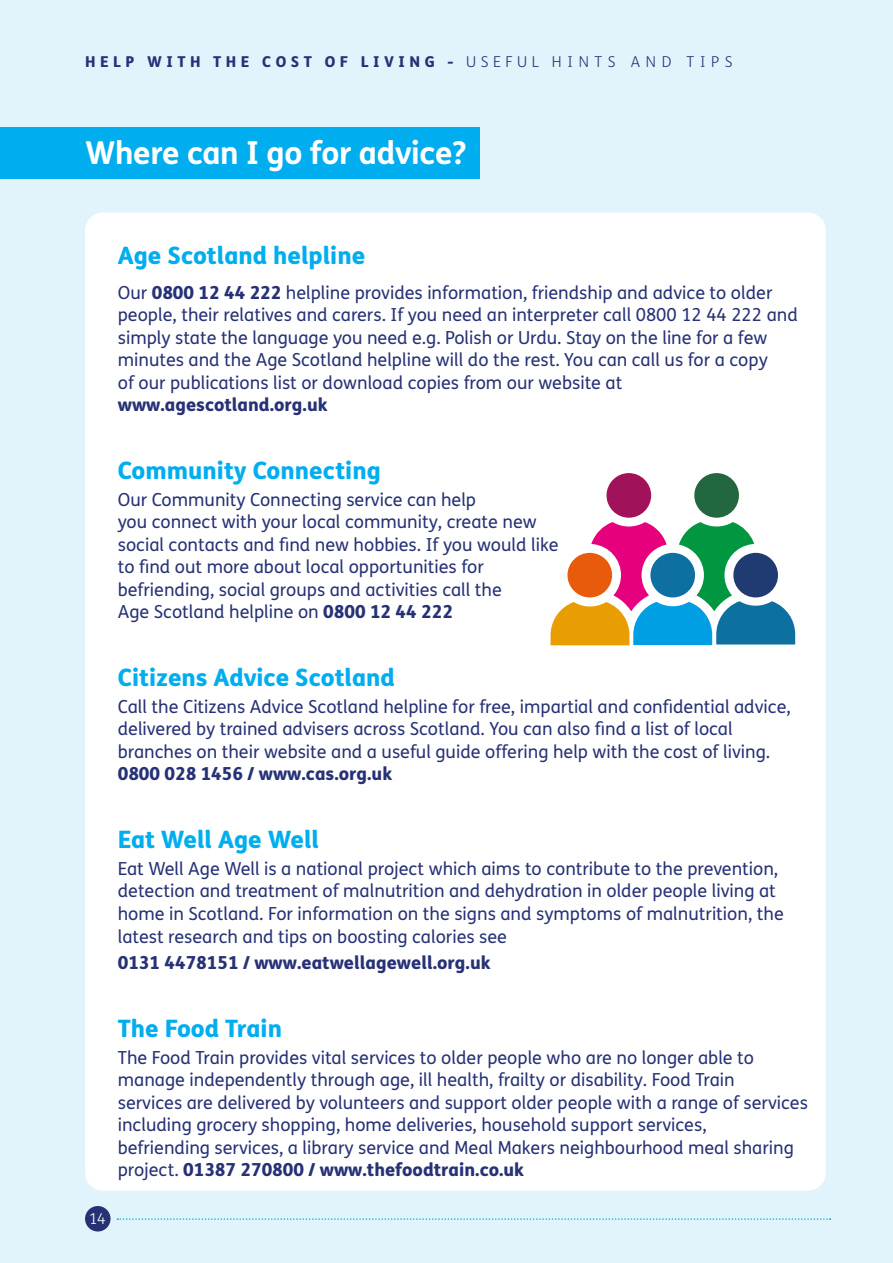
<style>
.page{position:relative;width:893px;height:1263px;background:#e1f4fc}
.page>*{position:absolute;margin:0;border:0;box-sizing:border-box;transform-origin:0 0}
.t1{font:700 31.5px "FS Me";letter-spacing:-.01em;color:#fff}
.t2{font:800 24px "FS Me";color:#00aeef}
.t3{font:18px/22.5px "FS Me";color:#273276}
.t4{font:800 18px "FS Me";color:#273276}
.t5{font:800 15px "FS Me";letter-spacing:.3em;color:#273276}
.t6{font:300 15px "FS Me";color:#fff}
.s1{font-weight:300}
.s2{font-weight:800}
</style>
<div class="page">
<div style="left:0;top:128px;width:479px;height:51px;background:#00aeef"></div>
<div style="left:85px;top:1206px;width:26px;height:25px;background:#273276;border-radius:50%"></div>
<svg style="left:117px;top:1218px;width:713px;height:2px"></svg>
<div style="left:85px;top:213px;width:741px;height:978px;background:#fff;border-radius:18px"></div>
<div style="left:606px;top:473px;width:45px;height:45px;background:#a01259;border-radius:50%"></div>
<div style="left:694px;top:473px;width:45px;height:45px;background:#226740;border-radius:50%"></div>
<svg style="left:551px;top:522px;width:244px;height:123px"></svg>
<p class="t5" style="left:85px;top:50px;width:649px">HELP WITH THE COST OF LIVING - <span class="s1">USEFUL HINTS AND TIPS</span></p>
<p class="t1" style="left:85px;top:128px;width:383px">Where can I go for advice?</p>
<p class="t2" style="left:118px;top:236px;width:249px">Age Scotland helpline</p>
<p class="t3" style="left:118px;top:281px;width:681px">Our <span class="s2">0800 12 44 222</span> helpline provides information, friendship and advice to older people, their relatives and carers. If you need an interpreter call 0800 12 44 222 and simply state the language you need e.g. Polish or Urdu. Stay on the line for a few minutes and the Age Scotland helpline will do the rest. You can call us for a copy<br>of our publications list or download copies from our website at <span class="s2">www.agescotland.org.uk</span></p>
<p class="t2" style="left:118px;top:452px;width:265px">Community Connecting</p>
<p class="t3" style="left:118px;top:488px;width:442px">Our Community Connecting service can help<br>you connect with your local community, create new social contacts and find new hobbies. If you would like to find out more about local opportunities for befriending, social groups and activities call the<br>Age Scotland helpline on <span class="s2">0800 12 44 222</span></p>
<p class="t2" style="left:118px;top:659px;width:279px">Citizens Advice Scotland</p>
<p class="t3" style="left:118px;top:695px;width:674px">Call the Citizens Advice Scotland helpline for free, impartial and confidential advice, delivered by trained advisers across Scotland. You can also find a list of local branches on their website and a useful guide offering help with the cost of living.<br><span class="s2">0800 028 1456 / www.cas.org.uk</span></p>
<p class="t2" style="left:118px;top:821px;width:203px">Eat Well Age Well</p>
<p class="t3" style="left:118px;top:857px;width:667px">Eat Well Age Well is a national project which aims to contribute to the prevention, detection and treatment of malnutrition and dehydration in older people living at home in Scotland. For information on the signs and symptoms of malnutrition, the latest research and tips on boosting calories see</p>
<p class="t4" style="left:118px;top:948px;width:374px">0131 4478151 / www.eatwellagewell.org.uk</p>
<p class="t2" style="left:118px;top:1009px;width:166px">The Food Train</p>
<p class="t3" style="left:118px;top:1046px;width:692px">The Food Train provides vital services to older people who are no longer able to manage independently through age, ill health, frailty or disability. Food Train<br>services are delivered by volunteers and support older people with a range of services including grocery shopping, home deliveries, household support services,<br>befriending services, a library service and Meal Makers neighbourhood meal sharing project. <span class="s2">01387 270800 / www.thefoodtrain.co.uk</span></p>
<p class="t6" style="left:89px;top:1209px;width:18px">14</p>
</div>
